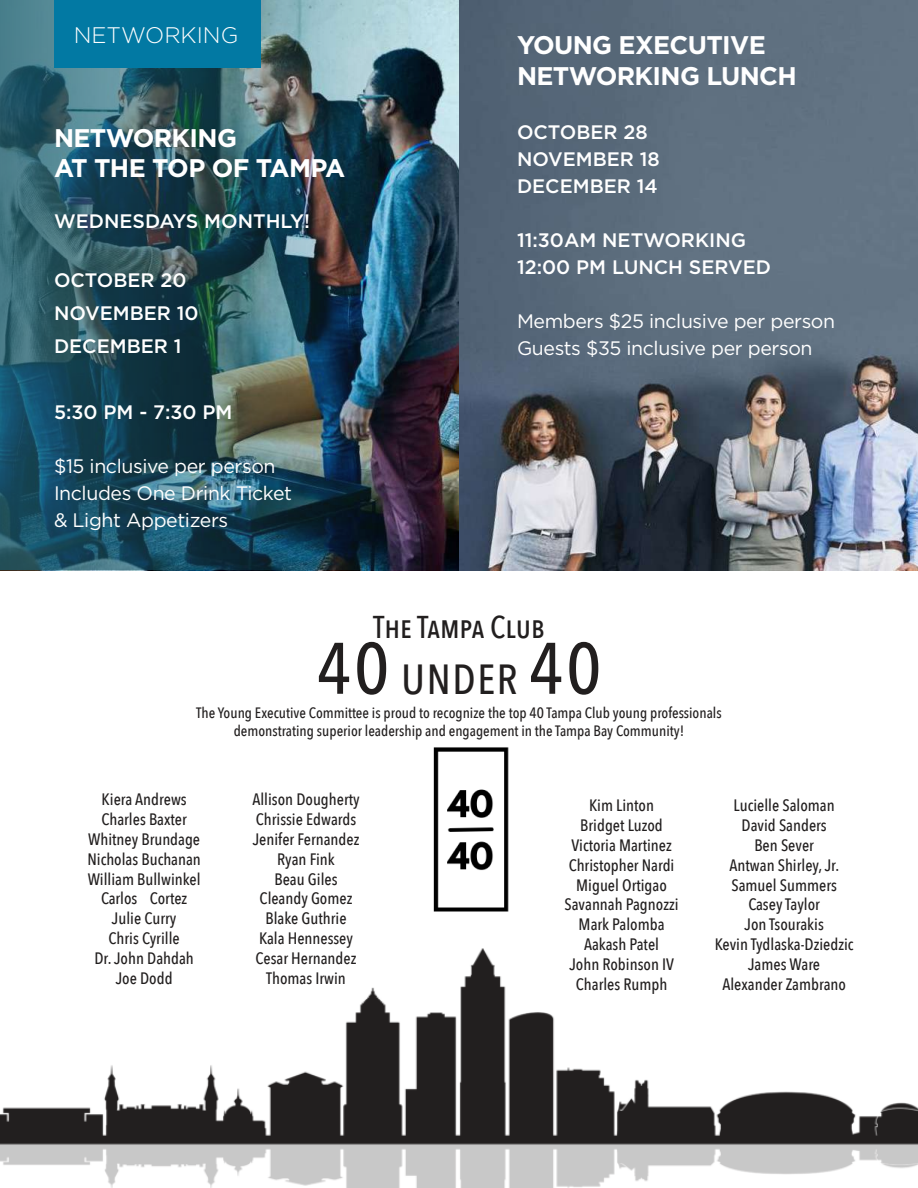
<style>
.page{position:relative;width:918px;height:1188px;background:#fff}
.page>*{position:absolute;margin:0;border:0;box-sizing:border-box;transform-origin:0 0}
.t1{font:500 42px "Avenir Next Condensed";letter-spacing:.04em;color:#221f1f}
.t2{font:500 31.5px "Avenir Next Condensed";color:#221f1f}
.t3{font:700 25.5px/30.6px "Gotham";letter-spacing:-.025em;color:#fff}
.t4{font:300 22.5px "Gotham";color:#fff}
.t5{font:500 19.5px/27px "Gotham";color:#fff}
.t6{font:19.5px/27px "Gotham";letter-spacing:-.02em;color:#fff}
.t7{font:500 16.5px/19.8px "Avenir Next Condensed";color:#221f1f;text-align:center}
.t8{font:500 15px/18px "Avenir Next Condensed";color:#221f1f;text-align:center}
.s1{font-size:72px}
</style>
<div class="page">
<img style="left:433px;top:747px;width:76px;height:165px">
<img style="left:0;top:0;width:459px;height:570px">
<svg style="left:459px;top:0;width:459px;height:570px;background:#606e7c"></svg>
<div style="left:54px;top:0;width:206px;height:68px;background:#0279a3"></div>
<img style="left:0;top:948px;width:918px;height:240px">
<h3 class="t4" style="left:74px;top:25px;width:166px">NETWORKING</h3>
<h3 class="t3" style="left:54px;top:124px;width:293px">NETWORKING<br>AT THE TOP OF TAMPA</h3>
<p class="t5" style="left:54px;top:209px;width:257px">WEDNESDAYS MONTHLY!</p>
<p class="t5" style="left:54px;top:265px;width:146px;line-height:33px">OCTOBER 20<br>NOVEMBER 10<br>DECEMBER 1</p>
<p class="t5" style="left:54px;top:400px;width:180px">5:30 PM - 7:30 PM</p>
<p class="t6" style="left:54px;top:454px;width:240px">$15 inclusive per person<br>Includes One Drink Ticket &amp; Light Appetizers</p>
<h3 class="t3" style="left:517px;top:31px;width:281px">YOUNG EXECUTIVE<br>NETWORKING LUNCH</h3>
<p class="t5" style="left:517px;top:119px;width:144px">OCTOBER 28<br>NOVEMBER 18<br>DECEMBER 14</p>
<p class="t5" style="left:517px;top:227px;width:256px">11:30AM NETWORKING<br>12:00 PM LUNCH SERVED</p>
<p class="t6" style="left:517px;top:308px;width:320px">Members $25 inclusive per person<br>Guests $35 inclusive per person</p>
<h2 class="t2" style="left:373px;top:608px;width:173px">The Tampa Club</h2>
<h1 class="t1" style="left:317px;top:661px;width:286px"><span class="s1">40</span> UNDER <span class="s1">40</span></h1>
<p class="t8" style="left:196px;top:705px;width:527px">The Young Executive Committee is proud to recognize the top 40 Tampa Club young professionals demonstrating superior leadership and engagement in the Tampa Bay Community!</p>
<p class="t7" style="left:87px;top:791px;width:115px">Kiera Andrews<br>Charles Baxter<br>Whitney Brundage<br>Nicholas Buchanan<br>William Bullwinkel<br>Carlos Cortez<br>Julie Curry<br>Chris Cyrille<br>Dr. John Dahdah<br>Joe Dodd</p>
<p class="t7" style="left:252px;top:791px;width:109px">Allison Dougherty<br>Chrissie Edwards<br>Jenifer Fernandez<br>Ryan Fink<br>Beau Giles<br>Cleandy Gomez<br>Blake Guthrie<br>Kala Hennessey<br>Cesar Hernandez<br>Thomas Irwin</p>
<p class="t7" style="left:565px;top:797px;width:116px">Kim Linton<br>Bridget Luzod<br>Victoria Martinez<br>Christopher Nardi<br>Miguel Ortigao<br>Savannah Pagnozzi<br>Mark Palomba<br>Aakash Patel<br>John Robinson IV<br>Charles Rumph</p>
<p class="t7" style="left:715px;top:797px;width:140px">Lucielle Saloman<br>David Sanders<br>Ben Sever<br>Antwan Shirley, Jr.<br>Samuel Summers<br>Casey Taylor<br>Jon Tsourakis<br>Kevin Tydlaska-Dziedzic<br>James Ware<br>Alexander Zambrano</p>
</div>
